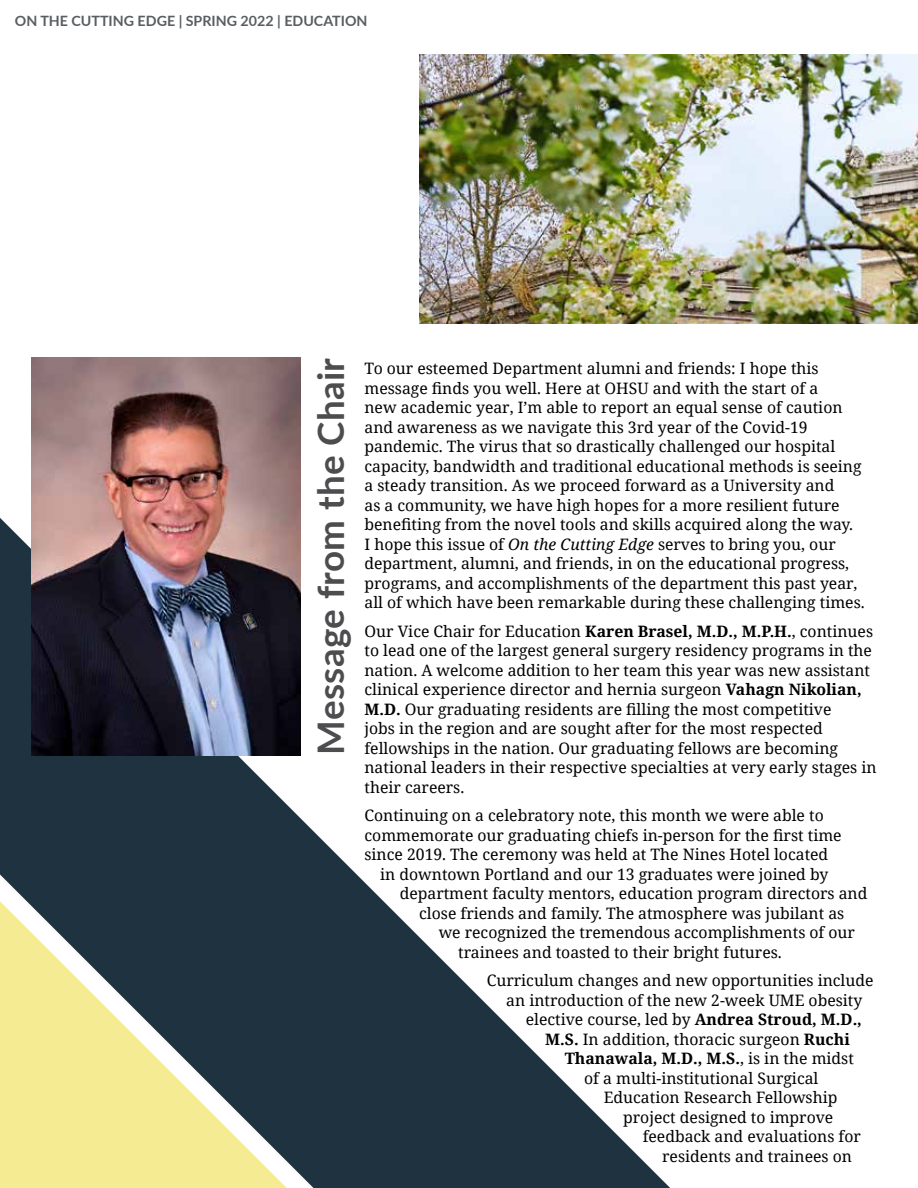
<style>
.page{position:relative;width:918px;height:1188px;background:#fff}
.page>*{position:absolute;margin:0;border:0;box-sizing:border-box;transform-origin:0 0}
.t1{font:700 36.75px "Lato";letter-spacing:.01em;color:#4d4d4f}
.t2{font:15.75px/19.5px "Noto Serif";color:#000}
.t3{font:700 15.75px "Noto Serif";color:#000}
.t4{font:700 14.25px "Lato";color:#585e60}
.s1{font-style:italic}
.s2{font-weight:700}
.s3{font-weight:400}
</style>
<div class="page">
<img style="left:419px;top:54px;width:499px;height:270px">
<svg style="left:0;top:518px;width:670px;height:670px"></svg>
<img style="left:31px;top:357px;width:269px;height:398px">
<p class="t4" style="left:15px;top:10px;width:354px">ON THE CUTTING EDGE | SPRING 2022 | EDUCATION</p>
<h1 class="t1" style="left:304px;top:755px;width:398px;rotate:-90deg">Message from the Chair</h1>
<p class="t2" style="left:364px;top:358px;width:502px">To our esteemed Department alumni and friends: I hope this message finds you well. Here at OHSU and with the start of a<br>new academic year, I’m able to report an equal sense of caution and awareness as we navigate this 3rd year of the Covid-19 pandemic. The virus that so drastically challenged our hospital capacity, bandwidth and traditional educational methods is seeing a steady transition. As we proceed forward as a University and<br>as a community, we have high hopes for a more resilient future benefiting from the novel tools and skills acquired along the way.<br>I hope this issue of <span class="s1">On the Cutting Edge</span> serves to bring you, our department, alumni, and friends, in on the educational progress, programs, and accomplishments of the department this past year, all of which have been remarkable during these challenging times.</p>
<p class="t2" style="left:364px;top:621px;width:514px">Our Vice Chair for Education <span class="s2">Karen Brasel, M.D., M.P.H.</span>, continues to lead one of the largest general surgery residency programs in the nation. A welcome addition to her team this year was new assistant clinical experience director and hernia surgeon <span class="s2">Vahagn Nikolian, M.D.</span> Our graduating residents are filling the most competitive<br>jobs in the region and are sought after for the most respected fellowships in the nation. Our graduating fellows are becoming national leaders in their respective specialties at very early stages in their careers.</p>
<p class="t2" style="left:364px;top:805px;width:461px">Continuing on a celebratory note, this month we were able to</p>
<p class="t2" style="left:364px;top:825px;width:479px">commemorate our graduating chiefs in-person for the first time</p>
<p class="t2" style="left:364px;top:844px;width:465px">since 2019. The ceremony was held at The Nines Hotel located</p>
<p class="t2" style="left:380px;top:864px;width:450px">in downtown Portland and our 13 graduates were joined by</p>
<p class="t2" style="left:400px;top:883px;width:469px">department faculty mentors, education program directors and</p>
<p class="t2" style="left:419px;top:903px;width:427px">close friends and family. The atmosphere was jubilant as</p>
<p class="t2" style="left:439px;top:922px;width:418px">we recognized the tremendous accomplishments of our</p>
<p class="t2" style="left:458px;top:942px;width:325px">trainees and toasted to their bright futures.</p>
<p class="t2" style="left:487px;top:970px;width:388px">Curriculum changes and new opportunities include</p>
<p class="t2" style="left:506px;top:990px;width:358px">an introduction of the new 2-week UME obesity</p>
<p class="t2" style="left:526px;top:1009px;width:338px">elective course, led by <span class="s2">Andrea Stroud, M.D.,</span></p>
<p class="t2" style="left:545px;top:1029px;width:306px"><span class="s2">M.S.</span> In addition, thoracic surgeon <span class="s2">Ruchi</span></p>
<p class="t3" style="left:565px;top:1048px;width:291px">Thanawala, M.D., M.S.<span class="s3">, is in the midst</span></p>
<p class="t2" style="left:584px;top:1068px;width:236px">of a multi-institutional Surgical</p>
<p class="t2" style="left:604px;top:1087px;width:235px">Education Research Fellowship</p>
<p class="t2" style="left:623px;top:1107px;width:212px">project designed to improve</p>
<p class="t2" style="left:643px;top:1126px;width:220px">feedback and evaluations for</p>
<p class="t2" style="left:662px;top:1146px;width:191px">residents and trainees on</p>
</div>
